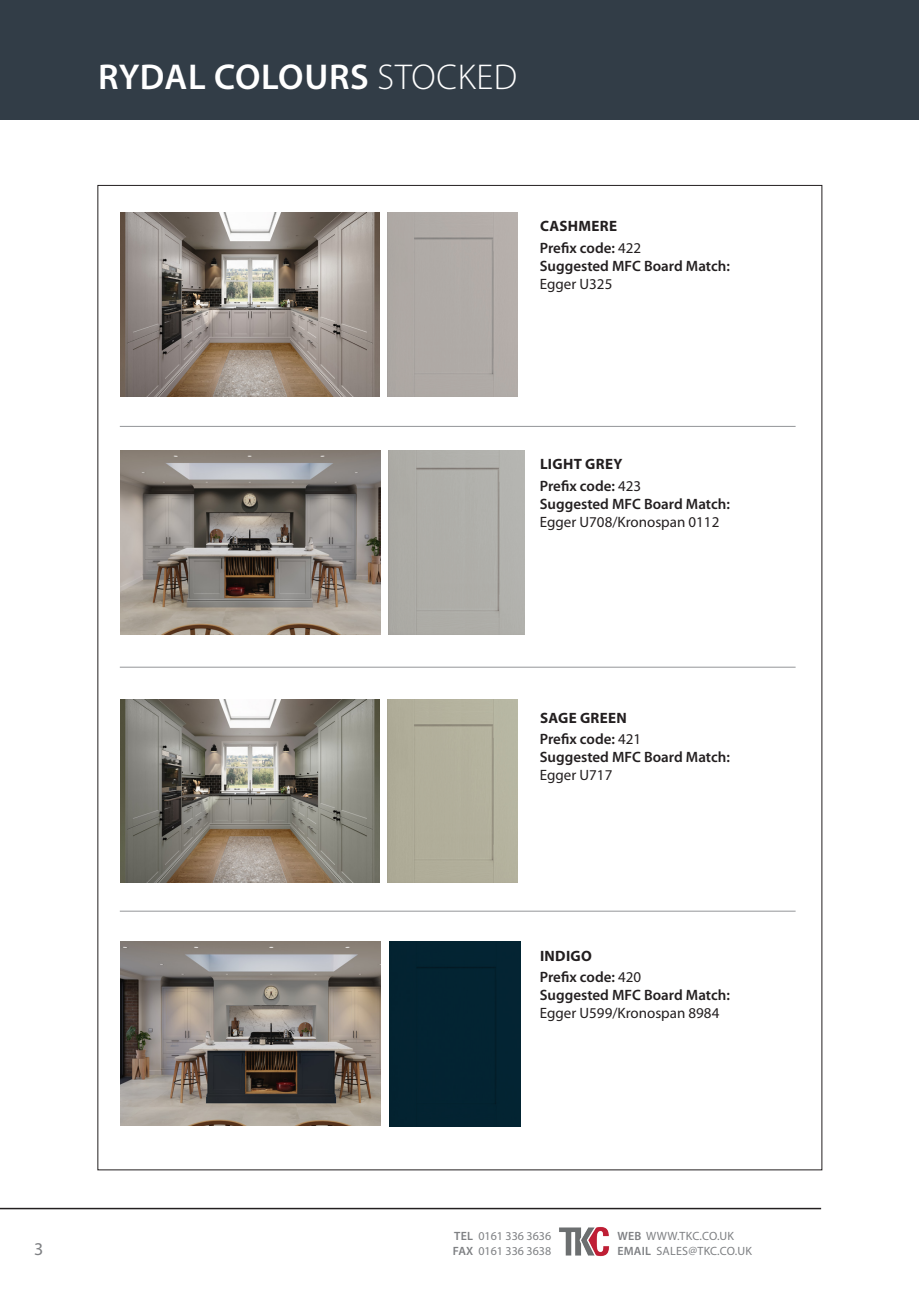
<style>
.page{position:relative;width:919px;height:1289px;background:#fff}
.page>*{position:absolute;margin:0;border:0;box-sizing:border-box;transform-origin:0 0}
.Product_Name{font:600 36px "Myriad Pro";letter-spacing:.015em;color:#fff}
.t1{font:18px "Myriad Pro";color:#7e8083}
.Sub_Header{font:600 15px/18px "Myriad Pro";color:#231f20}
.Sub_Header-2{font:700 15px "Myriad Pro";letter-spacing:.02em;color:#231f20}
.t2{font:12px/15px "Myriad Pro";letter-spacing:.02em;color:#7e8083}
.t3{font:12px/15px "Myriad Pro";color:#7e8083}
.s1{font-weight:300}
.s2{font-weight:400}
.s3{font-weight:600}
</style>
<div class="page">
<div style="left:0;top:0;width:918px;height:119px;background:#323d47"></div>
<img style="left:559px;top:1227px;width:51px;height:30px">
<hr style="left:0;top:1207px;width:821px;height:2px;background:#231f20">
<hr style="left:120px;top:426px;width:675px;height:1px;background:#939598">
<hr style="left:120px;top:667px;width:675px;height:1px;background:#939598">
<hr style="left:120px;top:910px;width:675px;height:1px;background:#939598">
<div style="left:389px;top:450px;width:136px;height:184px;background:#afaea9"></div>
<img style="left:120px;top:450px;width:261px;height:184px">
<div style="left:388px;top:212px;width:130px;height:184px;background:#afaaa6"></div>
<img style="left:120px;top:212px;width:260px;height:184px">
<div style="left:389px;top:941px;width:131px;height:185px;background:#032332"></div>
<img style="left:120px;top:941px;width:261px;height:184px">
<img style="left:387px;top:699px;width:130px;height:183px">
<img style="left:120px;top:699px;width:260px;height:183px">
<p class="Product_Name" style="left:98px;top:54px;width:420px">RYDAL COLOURS <span class="s1">STOCKED</span></p>
<p class="Sub_Header-2" style="left:540px;top:216px;width:79px">CASHMERE</p>
<p class="Sub_Header" style="left:540px;top:238px;width:192px">Prefix code: <span class="s2">422<br></span>Suggested MFC Board Match:<br><span class="s2">Egger U325</span></p>
<p class="Sub_Header-2" style="left:540px;top:454px;width:84px">LIGHT GREY</p>
<p class="Sub_Header" style="left:540px;top:476px;width:192px">Prefix code: <span class="s2">423<br></span>Suggested MFC Board Match:<br><span class="s2">Egger U708/Kronospan 0112</span></p>
<p class="Sub_Header-2" style="left:540px;top:707px;width:88px">SAGE GREEN</p>
<p class="Sub_Header" style="left:540px;top:729px;width:192px">Prefix code: <span class="s2">421<br></span>Suggested MFC Board Match:<br><span class="s2">Egger U717</span></p>
<p class="Sub_Header-2" style="left:540px;top:945px;width:53px">INDIGO</p>
<p class="Sub_Header" style="left:540px;top:967px;width:192px">Prefix code: <span class="s2">420<br></span>Suggested MFC Board Match:<br><span class="s2">Egger U599/Kronospan 8984</span></p>
<p class="t1" style="left:34px;top:1237px;width:11px">3</p>
<p class="t3" style="left:453px;top:1228px;width:100px"><span class="s3">TEL</span> 0161 336 3636<br><span class="s3">FAX</span> 0161 336 3638</p>
<p class="t2" style="left:617px;top:1228px;width:136px"><span class="s3">WEB</span> WWW.TKC.CO.UK<br><span class="s3">EMAIL</span> SALES@TKC.CO.UK</p>
</div>
